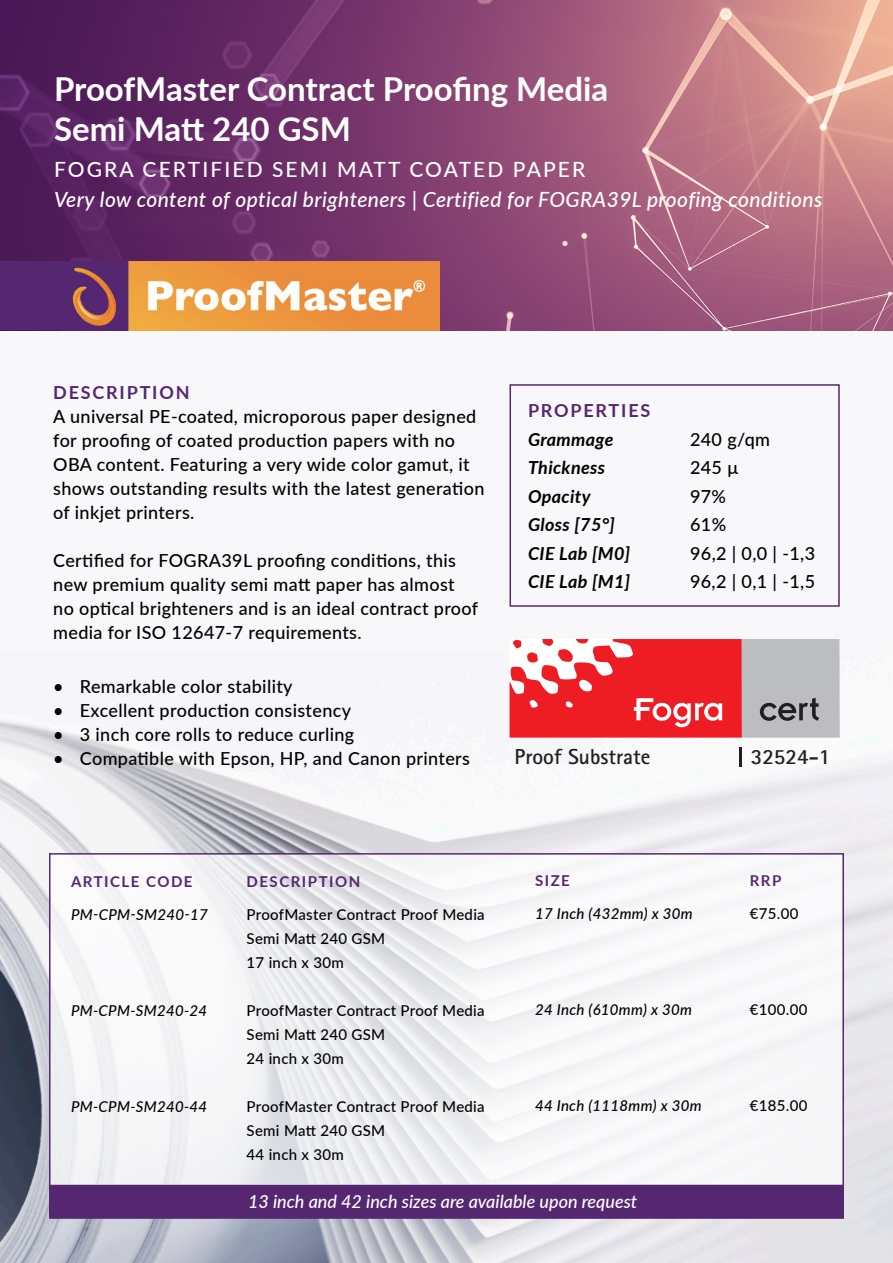
<style>
.page{position:relative;width:893px;height:1263px;background:#fff}
.page>*{position:absolute;margin:0;border:0;box-sizing:border-box;transform-origin:0 0}
.t1{font:700 33px/39.6px "Lato";color:#fff}
.t2{font:700 21.75px "Rotis Sans Serif Std";color:#231f20}
.t3{font:italic 500 21px "Lato";letter-spacing:.02em;color:#fff}
.t4{font:500 21px "Lato";letter-spacing:.1em;color:#fff}
.t5{font:500 18px/24px "Lato";letter-spacing:.02em;color:#000}
.t6{font:italic 700 18px "Lato";letter-spacing:.02em;color:#000}
.t7{font:italic 500 18px "Lato";color:#fff}
.t8{font:700 18px "Lato";letter-spacing:.1em;color:#552770}
.t9{font:500 15px "Lato";letter-spacing:.02em;color:#000}
.t10{font:italic 500 15px "Lato";letter-spacing:.02em;color:#000}
.t11{font:700 15px "Lato";letter-spacing:.1em;color:#552770}
</style>
<div class="page">
<img style="left:0;top:0;width:893px;height:330px">
<div style="left:0;top:261px;width:439px;height:69px;background:#552770"></div>
<img style="left:72px;top:261px;width:367px;height:69px">
<img style="left:0;top:719px;width:893px;height:544px">
<svg style="left:740px;top:747px;width:2px;height:19px"></svg>
<svg style="left:509px;top:639px;width:233px;height:99px"></svg>
<div style="left:742px;top:639px;width:98px;height:99px;background:#bcbdc0"></div>
<svg style="left:760px;top:698px;width:59px;height:23px"></svg>
<div style="left:509px;top:384px;width:331px;height:223px;border:2px solid #552770"></div>
<div style="left:50px;top:1185px;width:794px;height:33px;background:#552770"></div>
<svg style="left:52px;top:856px;width:789px;height:329px;fill:#f6f6f7"></svg>
<div style="left:49px;top:853px;width:795px;height:366px;border:2px solid #552770"></div>
<p class="t1" style="left:54px;top:68px;width:556px">ProofMaster Contract Proofing Media<br>Semi Matt 240 GSM</p>
<p class="t4" style="left:54px;top:154px;width:533px">FOGRA CERTIFIED SEMI MATT COATED PAPER</p>
<p class="t3" style="left:54px;top:184px;width:770px">Very low content of optical brighteners | Certified for FOGRA39L proofing conditions</p>
<p class="t8" style="left:53px;top:379px;width:138px">DESCRIPTION</p>
<p class="t5" style="left:53px;top:404px;width:433px">A universal PE-coated, microporous paper designed for proofing of coated production papers with no OBA content. Featuring a very wide color gamut, it shows outstanding results with the latest generation of inkjet printers.</p>
<p class="t5" style="left:53px;top:548px;width:427px">Certified for FOGRA39L proofing conditions, this new premium quality semi matt paper has almost no optical brighteners and is an ideal contract proof media for ISO 12647-7 requirements.</p>
<p class="t5" style="left:53px;top:674px;width:241px">• Remarkable color stability</p>
<p class="t5" style="left:53px;top:698px;width:299px">• Excellent production consistency</p>
<p class="t5" style="left:53px;top:722px;width:303px">• 3 inch core rolls to reduce curling</p>
<p class="t5" style="left:53px;top:746px;width:418px">• Compatible with Epson, HP, and Canon printers</p>
<p class="t8" style="left:528px;top:397px;width:124px">PROPERTIES</p>
<p class="t6" style="left:528px;top:426px;width:87px">Grammage</p>
<p class="t5" style="left:690px;top:426px;width:82px">240 g/qm</p>
<p class="t6" style="left:528px;top:454px;width:79px">Thickness</p>
<p class="t5" style="left:690px;top:455px;width:50px">245 μ</p>
<p class="t6" style="left:528px;top:483px;width:64px">Opacity</p>
<p class="t5" style="left:690px;top:483px;width:38px">97%</p>
<p class="t6" style="left:528px;top:511px;width:88px">Gloss [75°]</p>
<p class="t5" style="left:690px;top:512px;width:38px">61%</p>
<p class="t6" style="left:528px;top:540px;width:104px">CIE Lab [M0]</p>
<p class="t5" style="left:690px;top:540px;width:127px">96,2 | 0,0 | -1,3</p>
<p class="t6" style="left:528px;top:568px;width:104px">CIE Lab [M1]</p>
<p class="t5" style="left:690px;top:569px;width:127px">96,2 | 0,1 | -1,5</p>
<p class="t2" style="left:515px;top:744px;width:137px">Proof Substrate</p>
<p class="t2" style="left:751px;top:744px;width:81px">32524-1</p>
<p class="t11" style="left:71px;top:870px;width:123px">ARTICLE CODE</p>
<p class="t10" style="left:71px;top:904px;width:138px">PM-CPM-SM240-17</p>
<p class="t10" style="left:71px;top:1000px;width:138px">PM-CPM-SM240-24</p>
<p class="t10" style="left:71px;top:1096px;width:138px">PM-CPM-SM240-44</p>
<p class="t11" style="left:247px;top:870px;width:115px">DESCRIPTION</p>
<p class="t9" style="left:247px;top:904px;width:240px">ProofMaster Contract Proof Media</p>
<p class="t9" style="left:247px;top:928px;width:140px">Semi Matt 240 GSM</p>
<p class="t9" style="left:247px;top:952px;width:99px">17 inch x 30m</p>
<p class="t9" style="left:247px;top:1000px;width:240px">ProofMaster Contract Proof Media</p>
<p class="t9" style="left:247px;top:1024px;width:140px">Semi Matt 240 GSM</p>
<p class="t9" style="left:247px;top:1048px;width:99px">24 inch x 30m</p>
<p class="t9" style="left:247px;top:1096px;width:240px">ProofMaster Contract Proof Media</p>
<p class="t9" style="left:247px;top:1120px;width:140px">Semi Matt 240 GSM</p>
<p class="t9" style="left:247px;top:1144px;width:99px">44 inch x 30m</p>
<p class="t11" style="left:535px;top:870px;width:36px">SIZE</p>
<p class="t10" style="left:535px;top:903px;width:159px">17 Inch (432mm) x 30m</p>
<p class="t11" style="left:750px;top:870px;width:33px">RRP</p>
<p class="t9" style="left:750px;top:903px;width:50px">€75.00</p>
<p class="t10" style="left:535px;top:999px;width:158px">24 Inch (610mm) x 30m</p>
<p class="t9" style="left:750px;top:999px;width:59px">€100.00</p>
<p class="t10" style="left:535px;top:1095px;width:168px">44 Inch (1118mm) x 30m</p>
<p class="t9" style="left:750px;top:1095px;width:59px">€185.00</p>
<p class="t7" style="left:248px;top:1189px;width:391px">13 inch and 42 inch sizes are available upon request</p>
</div>
